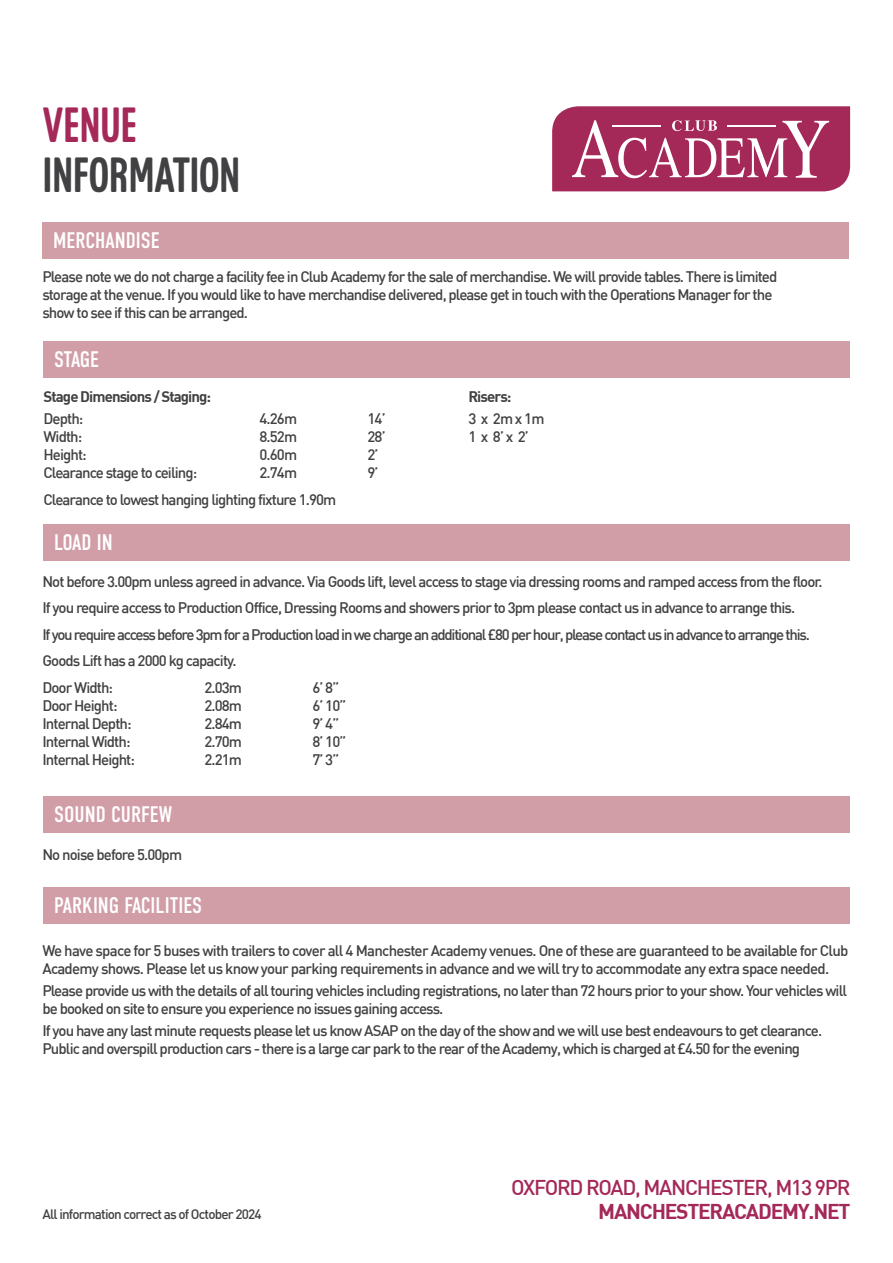
<style>
.page{position:relative;width:893px;height:1263px;background:#fff}
.page>*{position:absolute;margin:0;border:0;box-sizing:border-box;transform-origin:0 0}
.t1{font:48px "Colaba";letter-spacing:-.01em;color:#414042}
.t2{font:48px "Colaba";letter-spacing:-.01em;color:#a42858}
.t3{font:22.5px "DIN Condensed";color:#fff}
.t4{font:500 21px "DIN";letter-spacing:-.06em;color:#a42858}
.t5{font:700 21px "DIN";letter-spacing:-.06em;color:#a42858}
.t6{font:500 15px/18px "DIN";letter-spacing:-.06em;color:#414042}
.t7{font:700 15px "DIN";letter-spacing:-.06em;color:#414042}
.t8{font:500 13.5px "DIN";letter-spacing:-.06em;color:#414042}
</style>
<div class="page">
<div style="left:42px;top:222px;width:806px;height:37px;background:#d19ea8"></div>
<div style="left:43px;top:341px;width:806px;height:37px;background:#d19ea8"></div>
<div style="left:43px;top:524px;width:806px;height:37px;background:#d19ea8"></div>
<div style="left:43px;top:796px;width:806px;height:37px;background:#d19ea8"></div>
<div style="left:43px;top:887px;width:806px;height:37px;background:#d19ea8"></div>
<svg style="left:552px;top:106px;width:298px;height:85px;background:#b24971"></svg>
<h1 class="t2" style="left:43px;top:99px;width:96px">VENUE</h1>
<h1 class="t1" style="left:43px;top:148px;width:199px">INFORMATION</h1>
<h2 class="t3" style="left:53px;top:228px;width:108px">MERCHANDISE</h2>
<p class="t6" style="left:42px;top:267px;width:736px">Please note we do not charge a facility fee in Club Academy for the sale of merchandise. We will provide tables. There is limited storage at the venue. If you would like to have merchandise delivered, please get in touch with the Operations Manager for the show to see if this can be arranged.</p>
<h2 class="t3" style="left:54px;top:347px;width:46px">STAGE</h2>
<p class="t7" style="left:43px;top:387px;width:169px">Stage Dimensions / Staging:</p>
<p class="t6" style="left:43px;top:409px;width:42px">Depth:</p>
<p class="t6" style="left:259px;top:409px;width:39px">4.26m</p>
<p class="t6" style="left:367px;top:409px;width:20px">14’</p>
<p class="t6" style="left:43px;top:427px;width:40px">Width:</p>
<p class="t6" style="left:259px;top:427px;width:39px">8.52m</p>
<p class="t6" style="left:367px;top:427px;width:20px">28’</p>
<p class="t6" style="left:43px;top:445px;width:45px">Height:</p>
<p class="t6" style="left:259px;top:445px;width:39px">0.60m</p>
<p class="t6" style="left:367px;top:445px;width:13px">2’</p>
<p class="t6" style="left:43px;top:463px;width:155px">Clearance stage to ceiling:</p>
<p class="t6" style="left:259px;top:463px;width:39px">2.74m</p>
<p class="t6" style="left:367px;top:463px;width:13px">9’</p>
<p class="t6" style="left:43px;top:490px;width:294px">Clearance to lowest hanging lighting fixture 1.90m</p>
<h2 class="t3" style="left:54px;top:529px;width:60px">LOAD IN</h2>
<p class="t7" style="left:468px;top:387px;width:45px">Risers:</p>
<p class="t6" style="left:468px;top:409px;width:78px">3 x 2m x 1m<br>1 x 8’ x 2’</p>
<p class="t6" style="left:42px;top:568px;width:782px;line-height:26.5px">Not before 3.00pm unless agreed in advance. Via Goods lift, level access to stage via dressing rooms and ramped access from the floor.<br>If you require access to Production Office, Dressing Rooms and showers prior to 3pm please contact us in advance to arrange this.<br>If you require access before 3pm for a Production load in we charge an additional £80 per hour, please contact us in advance to arrange this.<br>Goods Lift has a 2000 kg capacity.<br>Door Width:</p>
<p class="t6" style="left:204px;top:678px;width:39px">2.03m</p>
<p class="t6" style="left:312px;top:678px;width:28px">6’ 8”</p>
<p class="t6" style="left:42px;top:696px;width:77px">Door Height:</p>
<p class="t6" style="left:204px;top:696px;width:39px">2.08m</p>
<p class="t6" style="left:312px;top:696px;width:35px">6’ 10”</p>
<p class="t6" style="left:42px;top:714px;width:91px">Internal Depth:</p>
<p class="t6" style="left:204px;top:714px;width:39px">2.84m</p>
<p class="t6" style="left:312px;top:714px;width:28px">9’ 4”</p>
<p class="t6" style="left:42px;top:732px;width:90px">Internal Width:</p>
<p class="t6" style="left:204px;top:732px;width:39px">2.70m</p>
<p class="t6" style="left:312px;top:732px;width:35px">8’ 10”</p>
<p class="t6" style="left:42px;top:750px;width:94px">Internal Height:</p>
<p class="t6" style="left:204px;top:750px;width:39px">2.21m</p>
<p class="t6" style="left:312px;top:750px;width:28px">7’ 3”</p>
<h2 class="t3" style="left:54px;top:802px;width:119px">SOUND CURFEW</h2>
<p class="t6" style="left:42px;top:845px;width:141px">No noise before 5.00pm</p>
<h2 class="t3" style="left:54px;top:892px;width:149px">PARKING FACILITIES</h2>
<p class="t6" style="left:42px;top:941px;width:807px">We have space for 5 buses with trailers to cover all 4 Manchester Academy venues. One of these are guaranteed to be available for Club<br>Academy shows. Please let us know your parking requirements in advance and we will try to accommodate any extra space needed.</p>
<p class="t6" style="left:42px;top:981px;width:806px">Please provide us with the details of all touring vehicles including registrations, no later than 72 hours prior to your show. Your vehicles will be booked on site to ensure you experience no issues gaining access.</p>
<p class="t6" style="left:42px;top:1021px;width:781px">If you have any last minute requests please let us know ASAP on the day of the show and we will use best endeavours to get clearance.<br>Public and overspill production cars - there is a large car park to the rear of the Academy, which is charged at £4.50 for the evening</p>
<p class="t8" style="left:43px;top:1205px;width:221px">All information correct as of October 2024</p>
<h3 class="t4" style="left:511px;top:1174px;width:341px">OXFORD ROAD, MANCHESTER, M13 9PR</h3>
<h3 class="t5" style="left:598px;top:1198px;width:254px">MANCHESTERACADEMY.NET</h3>
</div>
